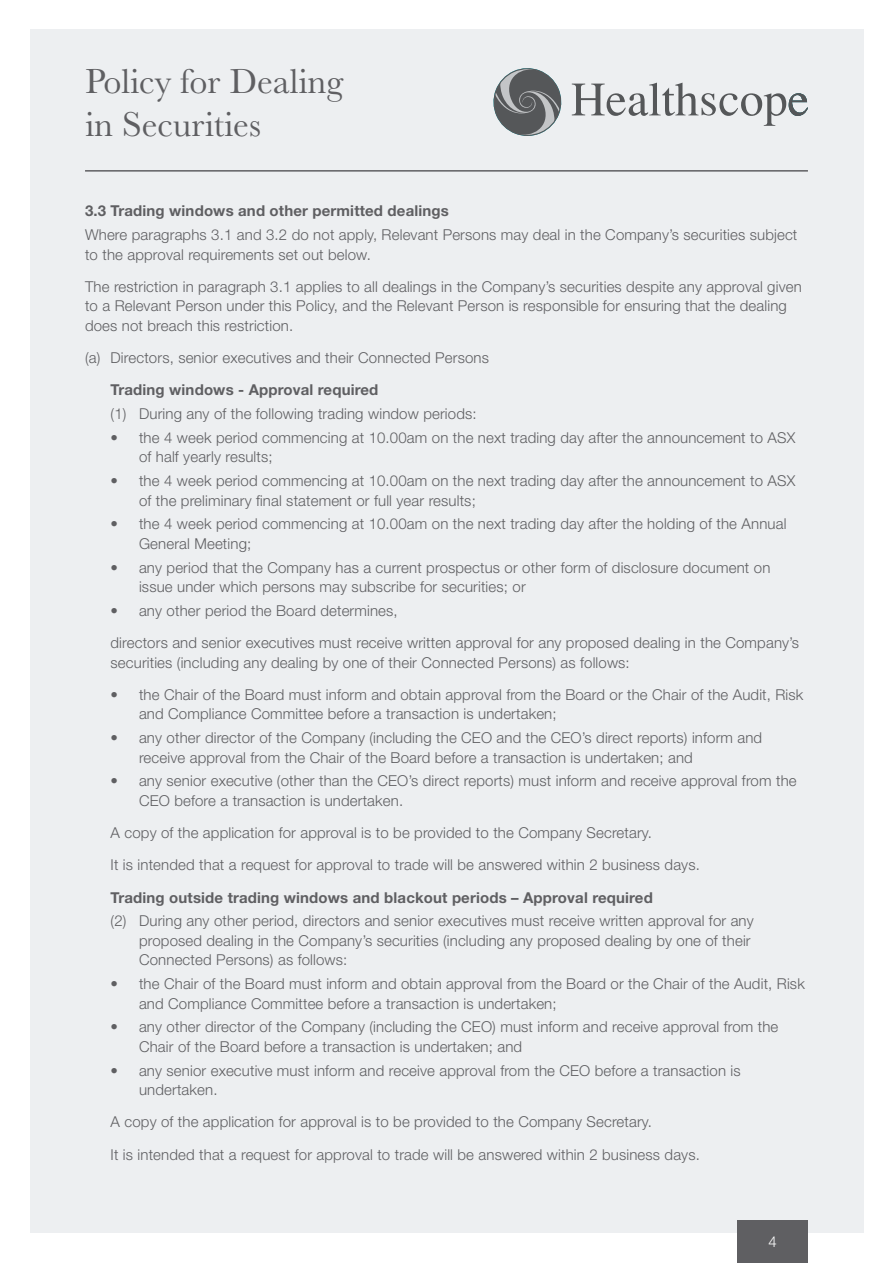
<style>
.page{position:relative;width:893px;height:1263px;background:#fff}
.page>*{position:absolute;margin:0;border:0;box-sizing:border-box;transform-origin:0 0}
.t1{font:36px/43.2px "Baskerville MT Std";color:#5f5f62}
.t2{font:300 15px/19.5px "Helvetica Neue LT Std";letter-spacing:.01em;color:#5f5f62}
.t3{font:700 15px "Helvetica Neue LT Std";letter-spacing:.01em;color:#5f5f62}
.t4{font:300 15px "Helvetica Neue LT Std";color:#fff}
</style>
<div class="page">
<div style="left:30px;top:30px;width:833px;height:1203px;background:#edeff1"></div>
<svg style="left:493px;top:68px;width:69px;height:68px"></svg>
<svg style="left:572px;top:83px;width:236px;height:43px"></svg>
<hr style="left:85px;top:170px;width:723px;height:2px;background:#5f5f62">
<div style="left:737px;top:1220px;width:71px;height:43px;background:#5f5f62"></div>
<h1 class="t1" style="left:85px;top:59px;width:260px">Policy for Dealing in Securities</h1>
<p class="t3" style="left:85px;top:202px;width:365px">3.3 Trading windows and other permitted dealings</p>
<p class="t2" style="left:85px;top:225px;width:714px">Where paragraphs 3.1 and 3.2 do not apply, Relevant Persons may deal in the Company’s securities subject to the approval requirements set out below.</p>
<p class="t2" style="left:85px;top:276px;width:718px">The restriction in paragraph 3.1 applies to all dealings in the Company’s securities despite any approval given to a Relevant Person under this Policy, and the Relevant Person is responsible for ensuring that the dealing does not breach this restriction.</p>
<p class="t2" style="left:85px;top:348px;width:405px">(a) Directors, senior executives and their Connected Persons</p>
<p class="t3" style="left:111px;top:381px;width:269px">Trading windows - Approval required</p>
<p class="t2" style="left:111px;top:404px;width:368px">(1) During any of the following trading window periods:</p>
<p class="t2" style="left:139px;top:427px;width:658px;text-indent:-28px">• the 4 week period commencing at 10.00am on the next trading day after the announcement to ASX of half yearly results;</p>
<p class="t2" style="left:139px;top:471px;width:658px;text-indent:-28px">• the 4 week period commencing at 10.00am on the next trading day after the announcement to ASX of the preliminary final statement or full year results;</p>
<p class="t2" style="left:139px;top:514px;width:649px;text-indent:-28px">• the 4 week period commencing at 10.00am on the next trading day after the holding of the Annual<br>General Meeting;</p>
<p class="t2" style="left:139px;top:557px;width:633px;text-indent:-28px">• any period that the Company has a current prospectus or other form of disclosure document on issue under which persons may subscribe for securities; or</p>
<p class="t2" style="left:111px;top:594px;width:690px;line-height:32.2px">• any other period the Board determines,<br>directors and senior executives must receive written approval for any proposed dealing in the Company’s</p>
<p class="t2" style="left:111px;top:652px;width:521px">securities (including any dealing by one of their Connected Persons) as follows:</p>
<p class="t2" style="left:139px;top:684px;width:666px;text-indent:-28px">• the Chair of the Board must inform and obtain approval from the Board or the Chair of the Audit, Risk and Compliance Committee before a transaction is undertaken;</p>
<p class="t2" style="left:139px;top:728px;width:625px;text-indent:-28px">• any other director of the Company (including the CEO and the CEO’s direct reports) inform and receive approval from the Chair of the Board before a transaction is undertaken; and</p>
<p class="t2" style="left:139px;top:771px;width:659px;text-indent:-28px">• any senior executive (other than the CEO’s direct reports) must inform and receive approval from the<br>CEO before a transaction is undertaken.</p>
<p class="t2" style="left:111px;top:816px;width:591px;line-height:32.2px">A copy of the application for approval is to be provided to the Company Secretary.<br>It is intended that a request for approval to trade will be answered within 2 business days.</p>
<p class="t3" style="left:111px;top:888px;width:544px">Trading outside trading windows and blackout periods – Approval required</p>
<p class="t2" style="left:139px;top:911px;width:616px;text-indent:-28px">(2) During any other period, directors and senior executives must receive written approval for any proposed dealing in the Company’s securities (including any proposed dealing by one of their<br>Connected Persons) as follows:</p>
<p class="t2" style="left:139px;top:974px;width:667px;text-indent:-28px">• the Chair of the Board must inform and obtain approval from the Board or the Chair of the Audit, Risk and Compliance Committee before a transaction is undertaken;</p>
<p class="t2" style="left:139px;top:1017px;width:641px;text-indent:-28px">• any other director of the Company (including the CEO) must inform and receive approval from the<br>Chair of the Board before a transaction is undertaken; and</p>
<p class="t2" style="left:139px;top:1060px;width:603px;text-indent:-28px">• any senior executive must inform and receive approval from the CEO before a transaction is undertaken.</p>
<p class="t2" style="left:111px;top:1105px;width:591px;line-height:32.2px">A copy of the application for approval is to be provided to the Company Secretary.<br>It is intended that a request for approval to trade will be answered within 2 business days.</p>
<p class="t4" style="left:768px;top:1232px;width:10px">4</p>
</div>
